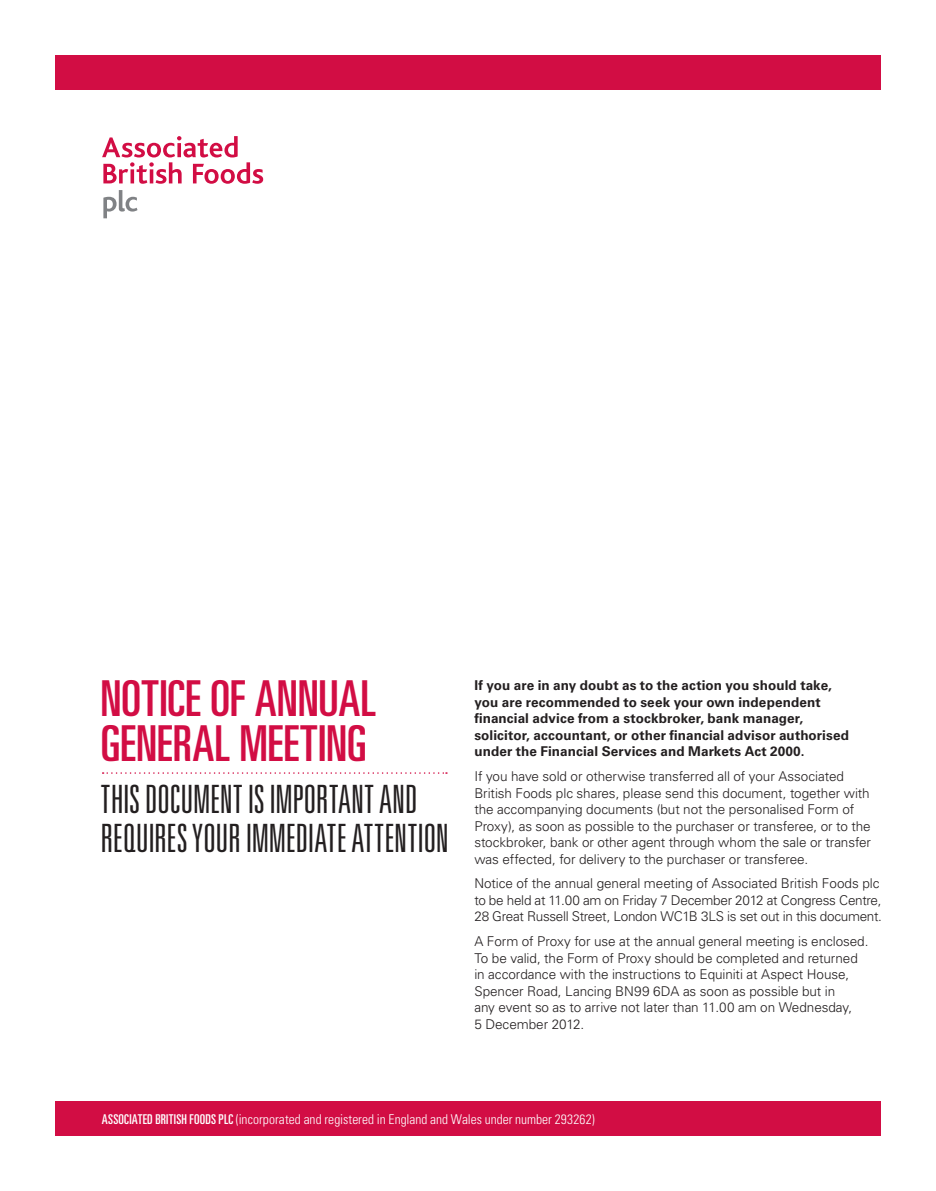
<style>
.page{position:relative;width:936px;height:1191px;background:#fff}
.page>*{position:absolute;margin:0;border:0;box-sizing:border-box;transform-origin:0 0}
.t1{font:ultra-condensed 49.5px/45px "Univers LT Std";letter-spacing:.005em;color:#d20d44}
.t2{font:300 ultra-condensed 39px/39px "Univers LT Std";letter-spacing:-.01em;color:#231f20}
.t3{font:300 13.5px/16.5px "Univers LT Std";letter-spacing:-.01em;color:#231f20}
.t4{font:700 13.5px/16.5px "Univers LT Std";letter-spacing:.005em;color:#231f20}
.t5{font:300 condensed 13.5px "Univers LT Std";color:#fff}
.s1{font-weight:400;font-stretch:ultra-condensed}
</style>
<div class="page">
<div style="left:55px;top:1101px;width:825px;height:34px;background:#d20d44"></div>
<div style="left:55px;top:55px;width:825px;height:34px;background:#d20d44"></div>
<svg style="left:103px;top:772px;width:344px;height:2px"></svg>
<svg style="left:102px;top:136px;width:161px;height:48px"></svg>
<svg style="left:103px;top:190px;width:34px;height:28px"></svg>
<h1 class="t1" style="left:100px;top:680px;width:277px">NOTICE OF ANNUAL<br>GENERAL MEETING</h1>
<h2 class="t2" style="left:101px;top:781px;width:350px">THIS DOCUMENT IS IMPORTANT AND<br>REQUIRES YOUR IMMEDIATE ATTENTION</h2>
<p class="t4" style="left:474px;top:678px;width:376px">If you are in any doubt as to the action you should take, you are recommended to seek your own independent financial advice from a stockbroker, bank manager, solicitor, accountant, or other financial advisor authorised under the Financial Services and Markets Act 2000.</p>
<p class="t3" style="left:474px;top:769px;width:398px">If you have sold or otherwise transferred all of your Associated British Foods plc shares, please send this document, together with the accompanying documents (but not the personalised Form of Proxy), as soon as possible to the purchaser or transferee, or to the stockbroker, bank or other agent through whom the sale or transfer was effected, for delivery to the purchaser or transferee.</p>
<p class="t3" style="left:474px;top:876px;width:409px">Notice of the annual general meeting of Associated British Foods plc to be held at 11.00 am on Friday 7 December 2012 at Congress Centre,<br>28 Great Russell Street, London WC1B 3LS is set out in this document.</p>
<p class="t3" style="left:474px;top:934px;width:395px">A Form of Proxy for use at the annual general meeting is enclosed.<br>To be valid, the Form of Proxy should be completed and returned in accordance with the instructions to Equiniti at Aspect House, Spencer Road, Lancing BN99 6DA as soon as possible but in<br>any event so as to arrive not later than 11.00 am on Wednesday,<br>5 December 2012.</p>
<p class="t5" style="left:102px;top:1113px;width:494px"><span class="s1">ASSOCIATED BRITISH FOODS PLC</span> (incorporated and registered in England and Wales under number 293262)</p>
</div>
